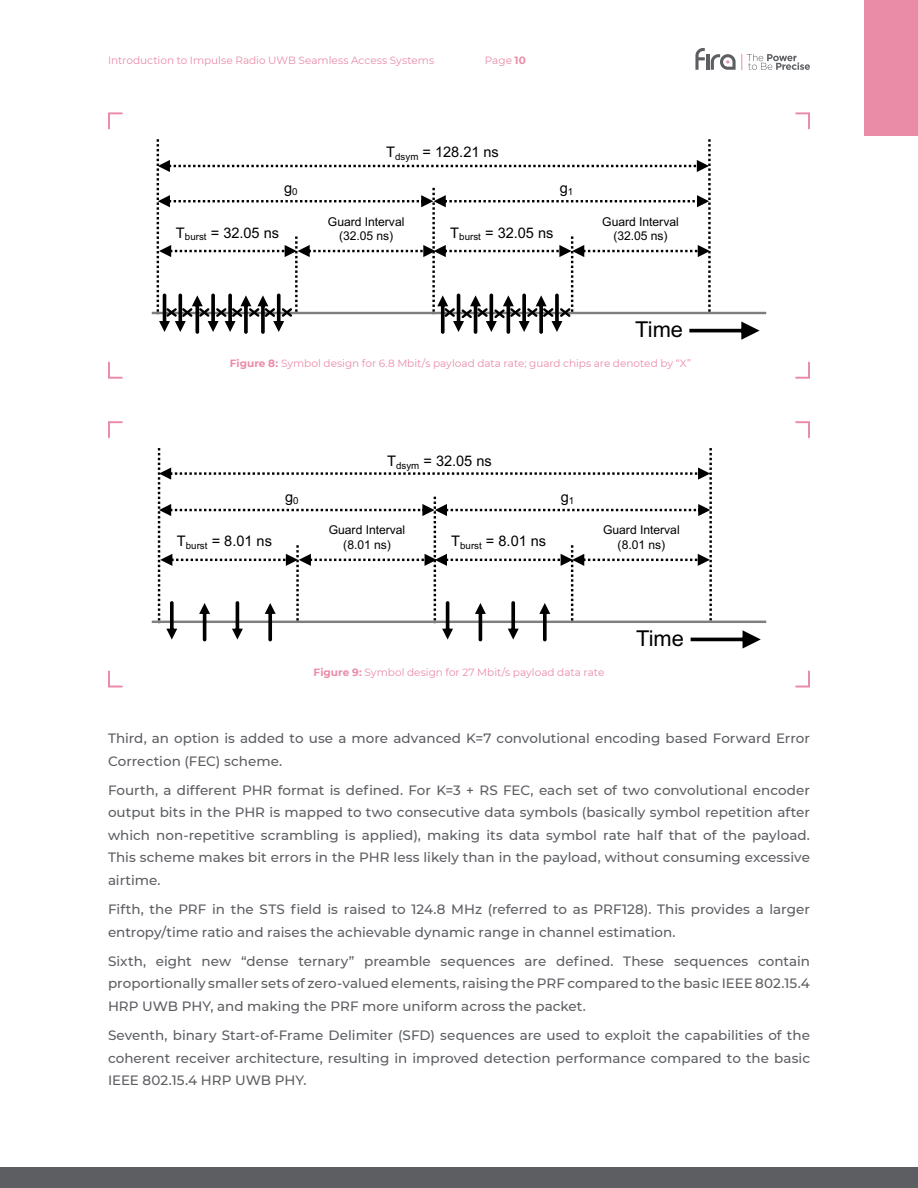
<style>
.page{position:relative;width:918px;height:1188px;background:#fff}
.page>*{position:absolute;margin:0;border:0;box-sizing:border-box;transform-origin:0 0}
.t1{font:21.9px "Arial";color:#000}
.t2{font:14.55px "Arial";letter-spacing:-.005em;color:#000}
.Copy{font:500 13.5px/22.5px "Montserrat";color:#5c5e62;text-align:justify}
.t3{font:12.15px "Arial";letter-spacing:-.005em;color:#000}
.Small_text{font:10.5px "Montserrat";color:#ea8ca8}
.s1{font-weight:700}
</style>
<div class="page">
<svg style="left:695px;top:48px;width:10px;height:22px"></svg>
<hr style="left:706px;top:54px;width:3px;height:16px;background:#5c5e62">
<svg style="left:711px;top:54px;width:25px;height:16px"></svg>
<svg style="left:742px;top:54px;width:68px;height:16px"></svg>
<div style="left:0;top:1167px;width:918px;height:21px;background:#5c5e62"></div>
<div style="left:864px;top:0;width:54px;height:135px;background:#ea8ca8"></div>
<hr style="left:152px;top:312px;width:614px;height:2px;background:#7f7f7f">
<svg style="left:157px;top:139px;width:603px;height:201px"></svg>
<hr style="left:152px;top:621px;width:614px;height:2px;background:#7f7f7f">
<svg style="left:158px;top:448px;width:603px;height:201px"></svg>
<svg style="left:108px;top:112px;width:15px;height:18px"></svg>
<svg style="left:795px;top:112px;width:15px;height:18px"></svg>
<svg style="left:108px;top:421px;width:15px;height:18px"></svg>
<svg style="left:795px;top:421px;width:15px;height:18px"></svg>
<svg style="left:108px;top:361px;width:15px;height:18px"></svg>
<svg style="left:795px;top:361px;width:15px;height:18px"></svg>
<svg style="left:108px;top:670px;width:15px;height:18px"></svg>
<svg style="left:795px;top:670px;width:15px;height:18px"></svg>
<p class="Small_text" style="left:108px;top:53px;width:328px">Introduction to Impulse Radio UWB Seamless Access Systems</p>
<p class="Small_text" style="left:485px;top:53px;width:43px">Page <span class="s1">10</span></p>
<p class="t2" style="left:284px;top:178px;width:15px">g<sub>0</sub></p>
<p class="t2" style="left:386px;top:142px;width:114px">T<sub>dsym</sub> = 128.21 ns</p>
<p class="t2" style="left:560px;top:178px;width:15px">g<sub>1</sub></p>
<p class="t3" style="left:328px;top:213px;width:78px">Guard Interval</p>
<p class="t2" style="left:176px;top:223px;width:105px">T<sub>burst</sub> = 32.05 ns</p>
<p class="t3" style="left:339px;top:227px;width:56px">(32.05 ns)</p>
<p class="t3" style="left:602px;top:213px;width:78px">Guard Interval</p>
<p class="t2" style="left:450px;top:223px;width:105px">T<sub>burst</sub> = 32.05 ns</p>
<p class="t3" style="left:613px;top:227px;width:56px">(32.05 ns)</p>
<p class="t1" style="left:635px;top:315px;width:49px">Time</p>
<p class="Small_text" style="left:230px;top:357px;width:463px"><span class="s1">Figure 8:</span> Symbol design for 6.8 Mbit/s payload data rate; guard chips are denoted by “X”</p>
<p class="t2" style="left:285px;top:486px;width:15px">g<sub>0</sub></p>
<p class="t2" style="left:387px;top:451px;width:106px">T<sub>dsym</sub> = 32.05 ns</p>
<p class="t2" style="left:561px;top:486px;width:15px">g<sub>1</sub></p>
<p class="t3" style="left:329px;top:522px;width:78px">Guard Interval</p>
<p class="t2" style="left:177px;top:531px;width:97px">T<sub>burst</sub> = 8.01 ns</p>
<p class="t3" style="left:343px;top:536px;width:49px">(8.01 ns)</p>
<p class="t3" style="left:603px;top:522px;width:78px">Guard Interval</p>
<p class="t2" style="left:451px;top:531px;width:97px">T<sub>burst</sub> = 8.01 ns</p>
<p class="t3" style="left:618px;top:536px;width:49px">(8.01 ns)</p>
<p class="t1" style="left:636px;top:623px;width:49px">Time</p>
<p class="Small_text" style="left:314px;top:665px;width:292px"><span class="s1">Figure 9:</span> Symbol design for 27 Mbit/s payload data rate</p>
<p class="Copy" style="left:108px;top:727px;width:703px">Third, an option is added to use a more advanced K=7 convolutional encoding based Forward Error<br>Correction (FEC) scheme.</p>
<p class="Copy" style="left:108px;top:778px;width:704px">Fourth, a different PHR format is defined. For K=3 + RS FEC, each set of two convolutional encoder output bits in the PHR is mapped to two consecutive data symbols (basically symbol repetition after which non-repetitive scrambling is applied), making its data symbol rate half that of the payload.<br>This scheme makes bit errors in the PHR less likely than in the payload, without consuming excessive airtime.</p>
<p class="Copy" style="left:108px;top:898px;width:703px">Fifth, the PRF in the STS field is raised to 124.8 MHz (referred to as PRF128). This provides a larger entropy/time ratio and raises the achievable dynamic range in channel estimation.</p>
<p class="Copy" style="left:108px;top:949px;width:704px">Sixth, eight new “dense ternary” preamble sequences are defined. These sequences contain proportionally smaller sets of zero-valued elements, raising the PRF compared to the basic IEEE 802.15.4<br>HRP UWB PHY, and making the PRF more uniform across the packet.</p>
<p class="Copy" style="left:108px;top:1024px;width:704px">Seventh, binary Start-of-Frame Delimiter (SFD) sequences are used to exploit the capabilities of the coherent receiver architecture, resulting in improved detection performance compared to the basic IEEE 802.15.4 HRP UWB PHY.</p>
</div>
